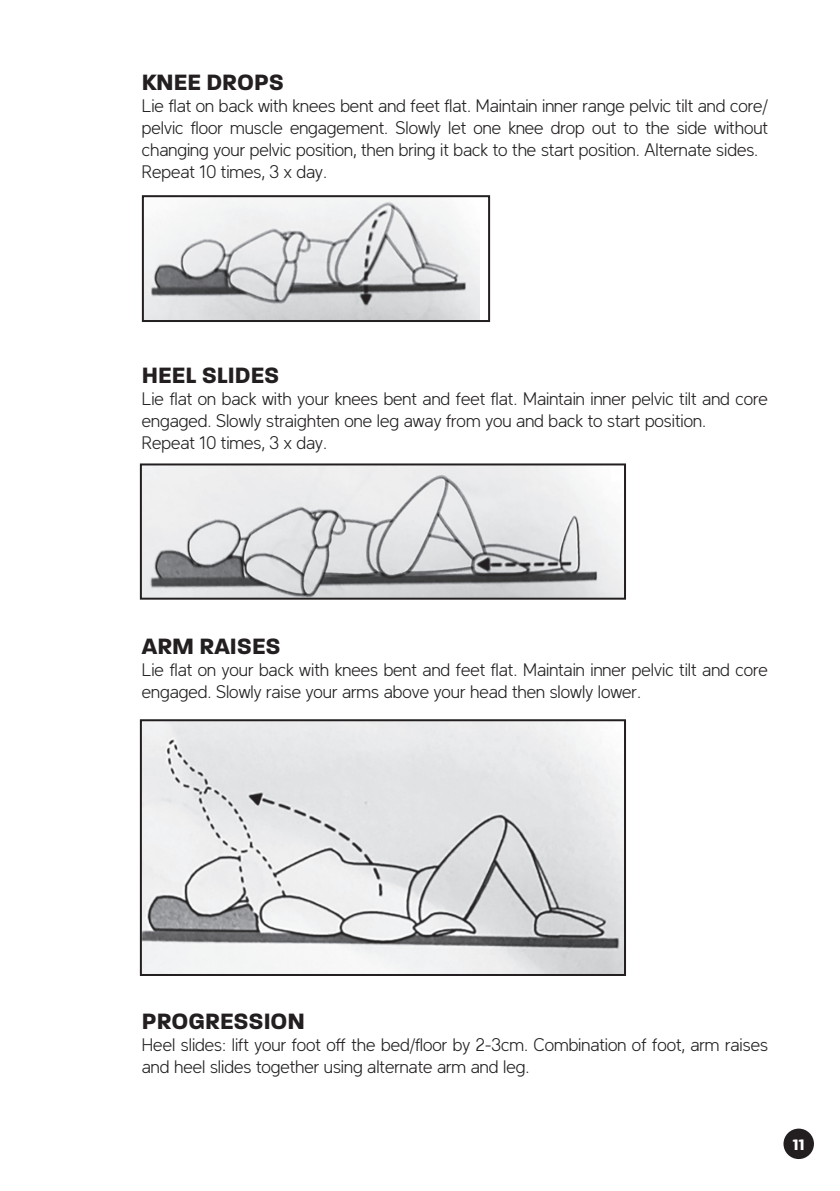
<style>
.page{position:relative;width:840px;height:1191px;background:#fff}
.page>*{position:absolute;margin:0;border:0;box-sizing:border-box;transform-origin:0 0}
.t1{font:700 24px "Paralucent";color:#231f20}
.t2{font:300 18px/22px "Latinka";color:#231f20}
.t3{font:700 16.4px "Paralucent";color:#fff}
</style>
<div class="page">
<div style="left:783px;top:1128px;width:30px;height:31px;background:#231f20;border-radius:50%"></div>
<img style="left:145px;top:198px;width:334px;height:121px">
<div style="left:142px;top:195px;width:348px;height:127px;border:2px solid #231f20"></div>
<img style="left:143px;top:466px;width:479px;height:130px">
<div style="left:140px;top:463px;width:485px;height:136px;border:2px solid #231f20"></div>
<img style="left:143px;top:722px;width:479px;height:251px">
<div style="left:140px;top:719px;width:485px;height:257px;border:2px solid #231f20"></div>
<h1 class="t1" style="left:142px;top:68px;width:144px">KNEE DROPS</h1>
<p class="t2" style="left:142px;top:93px;width:627px">Lie flat on back with knees bent and feet flat. Maintain inner range pelvic tilt and core/ pelvic floor muscle engagement. Slowly let one knee drop out to the side without changing your pelvic position, then bring it back to the start position. Alternate sides.<br>Repeat 10 times, 3 x day.</p>
<h1 class="t1" style="left:142px;top:360px;width:139px">HEEL SLIDES</h1>
<p class="t2" style="left:142px;top:386px;width:627px">Lie flat on back with your knees bent and feet flat. Maintain inner pelvic tilt and core engaged. Slowly straighten one leg away from you and back to start position.<br>Repeat 10 times, 3 x day.</p>
<h1 class="t1" style="left:142px;top:631px;width:140px">ARM RAISES</h1>
<p class="t2" style="left:142px;top:657px;width:627px">Lie flat on your back with knees bent and feet flat. Maintain inner pelvic tilt and core engaged. Slowly raise your arms above your head then slowly lower.</p>
<h1 class="t1" style="left:142px;top:1006px;width:165px">PROGRESSION</h1>
<p class="t2" style="left:142px;top:1032px;width:627px">Heel slides: lift your foot off the bed/floor by 2-3cm. Combination of foot, arm raises and heel slides together using alternate arm and leg.</p>
<p class="t3" style="left:792px;top:1134px;width:13px">11</p>
</div>
